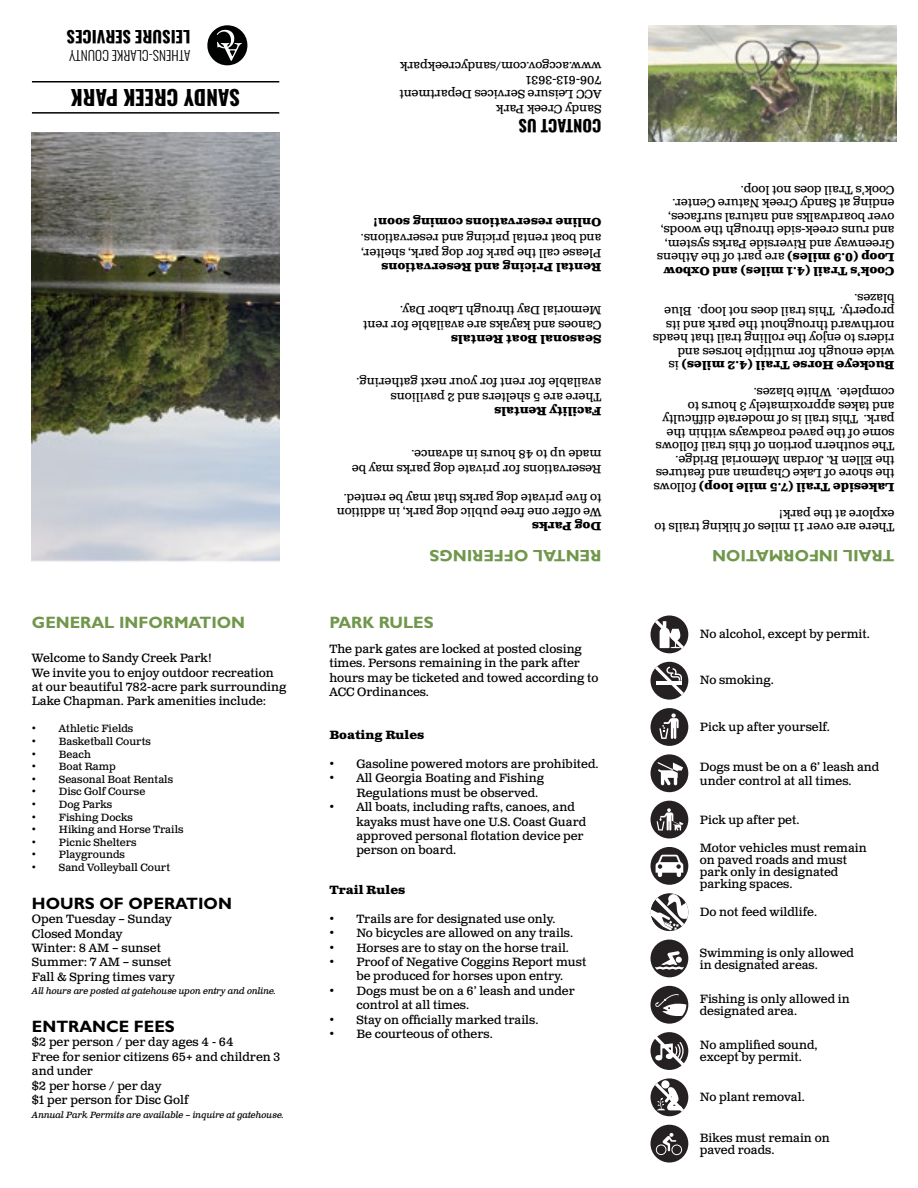
<style>
.page{position:relative;width:918px;height:1188px;background:#fff}
.page>*{position:absolute;margin:0;border:0;box-sizing:border-box;transform-origin:0 0}
.t1{font:700 21px "Oswald";color:#000}
.t2{font:700 16.5px "Gill Sans Std";color:#70974b}
.t3{font:700 16.5px "Gill Sans Std";color:#000}
.t4{font:700 16.5px "Oswald";color:#000}
.t5{font:300 13.5px "Oswald";color:#000}
.t6{font:12px/14.4px "Clarendon Text Pro";color:#000}
.t7{font:700 12px "Clarendon Text Pro";color:#000}
.t8{font:10.5px "Clarendon Text Pro";color:#000}
.t9{font:italic 9px "Clarendon Text Pro";letter-spacing:-.02em;color:#000}
.s1{font-weight:700}
</style>
<div class="page">
<hr style="left:32px;top:81px;width:247px;height:1px;background:#000">
<hr style="left:32px;top:112px;width:247px;height:2px;background:#000">
<img style="left:32px;top:133px;width:247px;height:429px">
<img style="left:649px;top:25px;width:247px;height:116px">
<svg style="left:207px;top:25px;width:41px;height:41px"></svg>
<svg style="left:651px;top:801px;width:37px;height:37px"></svg>
<svg style="left:651px;top:754px;width:37px;height:38px"></svg>
<div style="left:651px;top:616px;width:37px;height:37px;background:#252021;border-radius:50%"></div>
<svg style="left:655px;top:620px;width:29px;height:29px"></svg>
<div style="left:651px;top:708px;width:37px;height:38px;background:#252021;border-radius:50%"></div>
<svg style="left:659px;top:713px;width:20px;height:26px"></svg>
<div style="left:651px;top:662px;width:37px;height:38px;background:#252021;border-radius:50%"></div>
<svg style="left:655px;top:666px;width:29px;height:29px"></svg>
<svg style="left:651px;top:893px;width:37px;height:38px"></svg>
<div style="left:651px;top:1078px;width:37px;height:38px;background:#252021;border-radius:50%"></div>
<svg style="left:661px;top:1080px;width:9px;height:9px"></svg>
<svg style="left:655px;top:1083px;width:29px;height:29px"></svg>
<svg style="left:651px;top:1032px;width:37px;height:38px"></svg>
<div style="left:651px;top:940px;width:37px;height:37px;background:#252021;border-radius:50%"></div>
<svg style="left:655px;top:951px;width:29px;height:19px"></svg>
<div style="left:651px;top:986px;width:37px;height:38px;background:#252021;border-radius:50%"></div>
<svg style="left:655px;top:994px;width:31px;height:22px"></svg>
<div style="left:651px;top:1125px;width:37px;height:38px;background:#252021;border-radius:50%"></div>
<svg style="left:656px;top:1133px;width:26px;height:22px"></svg>
<div style="left:651px;top:847px;width:37px;height:38px;background:#252021;border-radius:50%"></div>
<svg style="left:656px;top:855px;width:27px;height:22px"></svg>
<h2 class="t4" style="left:190px;top:46px;width:125px;rotate:-180deg">LEISURE SERVICES</h2>
<p class="t5" style="left:190px;top:67px;width:123px;rotate:-180deg">ATHENS-CLARKE COUNTY</p>
<h1 class="t1" style="left:240px;top:109px;width:171px;rotate:-180deg">SANDY CREEK PARK</h1>
<h2 class="t2" style="left:32px;top:613px;width:215px">GENERAL INFORMATION</h2>
<p class="t6" style="left:32px;top:651px;width:256px">Welcome to Sandy Creek Park!<br>We invite you to enjoy outdoor recreation at our beautiful 782-acre park surrounding Lake Chapman. Park amenities include:</p>
<p class="t8" style="left:32px;top:722px;width:103px">• Athletic Fields</p>
<p class="t8" style="left:32px;top:735px;width:120px">• Basketball Courts</p>
<p class="t8" style="left:32px;top:748px;width:60px">• Beach</p>
<p class="t8" style="left:32px;top:760px;width:85px">• Boat Ramp</p>
<p class="t8" style="left:32px;top:773px;width:143px">• Seasonal Boat Rentals</p>
<p class="t8" style="left:32px;top:785px;width:115px">• Disc Golf Course</p>
<p class="t8" style="left:32px;top:798px;width:82px">• Dog Parks</p>
<p class="t8" style="left:32px;top:811px;width:102px">• Fishing Docks</p>
<p class="t8" style="left:32px;top:823px;width:153px">• Hiking and Horse Trails</p>
<p class="t8" style="left:32px;top:836px;width:106px">• Picnic Shelters</p>
<p class="t8" style="left:32px;top:848px;width:94px">• Playgrounds</p>
<p class="t8" style="left:32px;top:861px;width:140px">• Sand Volleyball Court</p>
<h2 class="t3" style="left:32px;top:893px;width:202px">HOURS OF OPERATION</h2>
<p class="t6" style="left:32px;top:912px;width:144px">Open Tuesday – Sunday<br>Closed Monday<br>Winter: 8 AM – sunset<br>Summer: 7 AM – sunset<br>Fall &amp; Spring times vary</p>
<p class="t9" style="left:32px;top:986px;width:246px">All hours are posted at gatehouse upon entry and online.</p>
<h2 class="t3" style="left:32px;top:1017px;width:144px">ENTRANCE FEES</h2>
<p class="t6" style="left:32px;top:1036px;width:250px">$2 per person / per day ages 4 - 64<br>Free for senior citizens 65+ and children 3 and under<br>$2 per horse / per day<br>$1 per person for Disc Golf</p>
<p class="t9" style="left:32px;top:1109px;width:253px">Annual Park Permits are available – inquire at gatehouse.</p>
<p class="t6" style="left:601px;top:116px;width:203px;rotate:-180deg">Sandy Creek Park<br>ACC Leisure Services Department<br>706-613-3631 www.accgov.com/sandycreekpark</p>
<h2 class="t4" style="left:601px;top:135px;width:84px;rotate:-180deg">CONTACT US</h2>
<p class="t7" style="left:601px;top:230px;width:230px;rotate:-180deg">Online reservations coming soon!</p>
<p class="t6" style="left:601px;top:260px;width:242px;rotate:-180deg">Please call the park for dog park, shelter, and boat rental pricing and reservations.</p>
<p class="t7" style="left:601px;top:275px;width:222px;rotate:-180deg">Rental Pricing and Reservations</p>
<p class="t6" style="left:601px;top:332px;width:240px;rotate:-180deg">Canoes and kayaks are available for rent<br>Memorial Day through Labor Day.</p>
<p class="t7" style="left:601px;top:347px;width:152px;rotate:-180deg">Seasonal Boat Rentals</p>
<p class="t6" style="left:601px;top:404px;width:246px;rotate:-180deg">There are 5 shelters and 2 pavilions available for rent for your next gathering.</p>
<p class="t7" style="left:601px;top:419px;width:109px;rotate:-180deg">Facility Rentals</p>
<p class="t6" style="left:601px;top:476px;width:251px;rotate:-180deg">Reservations for private dog parks may be made up to 48 hours in advance.</p>
<p class="t6" style="left:601px;top:519px;width:266px;rotate:-180deg">We offer one free public dog park, in addition to five private dog parks that may be rented.</p>
<p class="t7" style="left:601px;top:534px;width:71px;rotate:-180deg">Dog Parks</p>
<h2 class="t2" style="left:601px;top:566px;width:173px;rotate:-180deg">RENTAL OFFERINGS</h2>
<h2 class="t2" style="left:329px;top:613px;width:106px">PARK RULES</h2>
<p class="t6" style="left:329px;top:642px;width:271px">The park gates are locked at posted closing times. Persons remaining in the park after hours may be ticketed and towed according to ACC Ordinances.</p>
<p class="t7" style="left:329px;top:728px;width:97px">Boating Rules</p>
<p class="t6" style="left:329px;top:757px;width:271px">• Gasoline powered motors are prohibited.</p>
<p class="t6" style="left:356px;top:772px;width:189px;text-indent:-27px">• All Georgia Boating and Fishing<br>Regulations must be observed.</p>
<p class="t6" style="left:356px;top:800px;width:231px;text-indent:-27px">• All boats, including rafts, canoes, and kayaks must have one U.S. Coast Guard approved personal flotation device per person on board.</p>
<p class="t7" style="left:329px;top:883px;width:77px">Trail Rules</p>
<p class="t6" style="left:329px;top:912px;width:228px">• Trails are for designated use only.</p>
<p class="t6" style="left:329px;top:926px;width:245px">• No bicycles are allowed on any trails.</p>
<p class="t6" style="left:329px;top:941px;width:241px">• Horses are to stay on the horse trail.</p>
<p class="t6" style="left:329px;top:955px;width:258px;text-align:center">• Proof of Negative Coggins Report must be produced for horses upon entry.</p>
<p class="t6" style="left:356px;top:984px;width:220px;text-indent:-27px">• Dogs must be on a 6’ leash and under control at all times.</p>
<p class="t6" style="left:329px;top:1013px;width:210px">• Stay on officially marked trails.</p>
<p class="t6" style="left:329px;top:1027px;width:165px">• Be courteous of others.</p>
<p class="t6" style="left:895px;top:277px;width:239px;line-height:13.5px;rotate:-180deg"><span class="s1">Cook’s Trail (4.1 miles) and Oxbow Loop (0.9 miles)</span> are part of the Athens Greenway and Riverside Parks system, and runs creek-side through the woods, over boardwalks and natural surfaces, ending at Sandy Creek Nature Center.<br>Cook’s Trail does not loop.</p>
<p class="t6" style="left:895px;top:372px;width:243px;line-height:13.5px;rotate:-180deg"><span class="s1">Buckeye Horse Trail (4.2 miles)</span> is wide enough for multiple horses and riders to enjoy the rolling trail that heads northward throughout the park and its property. This trail does not loop. Blue blazes.</p>
<p class="t6" style="left:895px;top:493px;width:242px;line-height:13.5px;rotate:-180deg"><span class="s1">Lakeside Trail (7.5 mile loop)</span> follows the shore of Lake Chapman and features the Ellen R. Jordan Memorial Bridge.<br>The southern portion of this trail follows some of the paved roadways within the park. This trail is of moderate difficulty and takes approximately 3 hours to complete. White blazes.</p>
<p class="t6" style="left:895px;top:534px;width:241px;line-height:13.5px;rotate:-180deg">There are over 11 miles of hiking trails to explore at the park!</p>
<h2 class="t2" style="left:895px;top:566px;width:184px;rotate:-180deg">TRAIL INFORMATION</h2>
<p class="t6" style="left:700px;top:628px;width:171px">No alcohol, except by permit.</p>
<p class="t6" style="left:700px;top:673px;width:75px">No smoking.</p>
<p class="t6" style="left:700px;top:721px;width:132px">Pick up after yourself.</p>
<p class="t6" style="left:700px;top:760px;width:181px">Dogs must be on a 6’ leash and under control at all times.</p>
<p class="t6" style="left:700px;top:813px;width:101px">Pick up after pet.</p>
<p class="t6" style="left:700px;top:842px;width:168px;line-height:12.1px">Motor vehicles must remain on paved roads and must park only in designated parking spaces.</p>
<p class="t6" style="left:700px;top:905px;width:119px">Do not feed wildlife.</p>
<p class="t6" style="left:700px;top:947px;width:156px;line-height:12.1px">Swimming is only allowed in designated areas.</p>
<p class="t6" style="left:700px;top:993px;width:151px;line-height:12.1px">Fishing is only allowed in designated area.</p>
<p class="t6" style="left:700px;top:1040px;width:119px;line-height:12.1px">No amplified sound, except by permit.</p>
<p class="t6" style="left:700px;top:1090px;width:106px">No plant removal.</p>
<p class="t6" style="left:700px;top:1132px;width:131px;line-height:12.1px">Bikes must remain on paved roads.</p>
</div>
